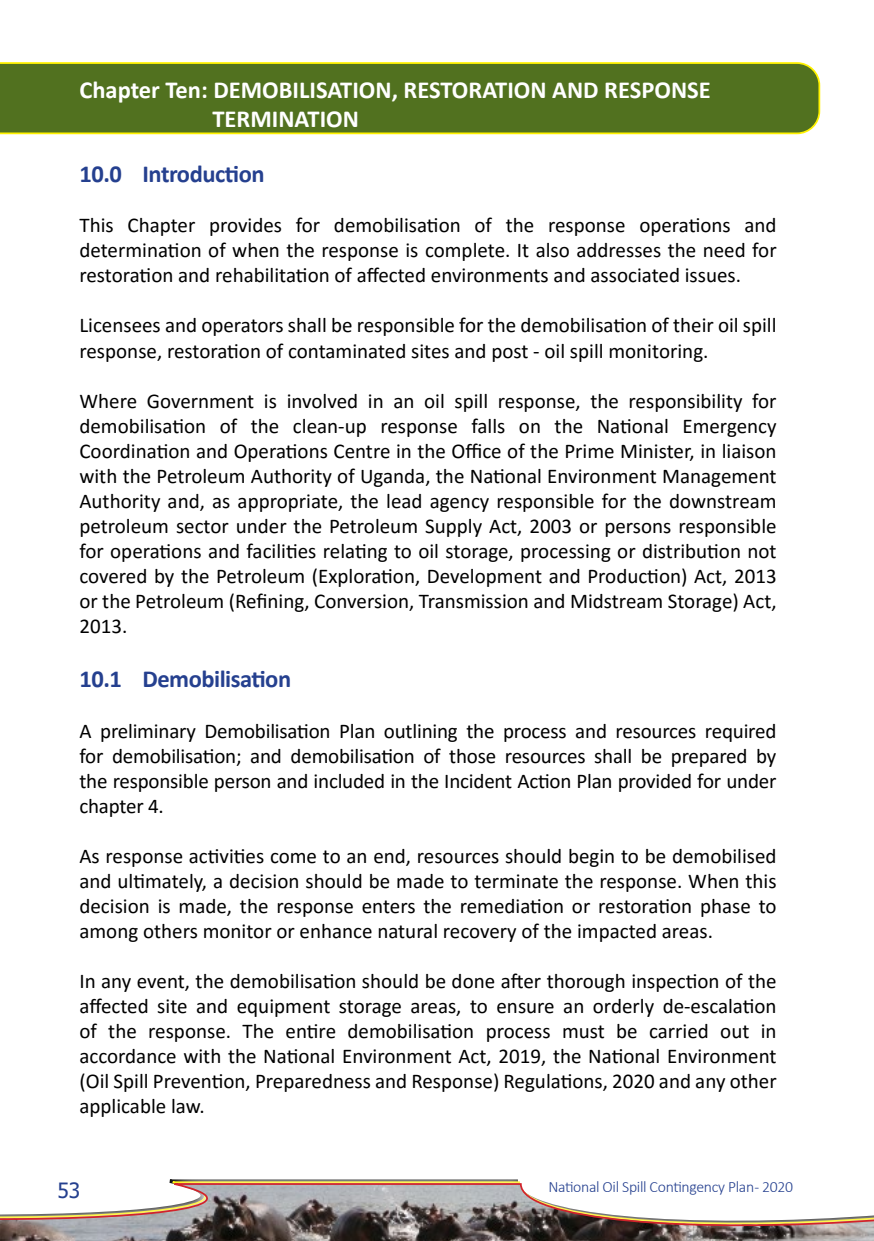
<style>
.page{position:relative;width:874px;height:1241px;background:#fff}
.page>*{position:absolute;margin:0;border:0;box-sizing:border-box;transform-origin:0 0}
.t1{font:700 24.5px/29.4px "Calibri";color:#fff}
.t2{font:700 24.5px "Calibri";letter-spacing:-.02em;color:#25408f}
.t3{font:21px/25px "Calibri";color:#000;text-align:justify}
.t4{font:21px "Tahoma";color:#25408f}
.t5{font:300 15.75px "Calibri";letter-spacing:-.02em;color:#25408f}
</style>
<div class="page">
<svg style="left:0;top:1181px;width:873px;height:59px"></svg>
<div style="left:0;top:62px;width:819px;height:72px;background:#51711f"></div>
<p class="t1" style="left:212px;top:74px;width:499px;text-indent:-133px">Chapter Ten: DEMOBILISATION, RESTORATION AND RESPONSE<br>TERMINATION</p>
<p class="t2" style="left:79px;top:156px;width:186px">10.0 Introduction</p>
<p class="t3" style="left:79px;top:212px;width:698px">This Chapter provides for demobilisation of the response operations and determination of when the response is complete. It also addresses the need for restoration and rehabilitation of affected environments and associated issues.</p>
<p class="t3" style="left:79px;top:312px;width:698px">Licensees and operators shall be responsible for the demobilisation of their oil spill response, restoration of contaminated sites and post - oil spill monitoring.</p>
<p class="t3" style="left:79px;top:387px;width:698px">Where Government is involved in an oil spill response, the responsibility for demobilisation of the clean-up response falls on the National Emergency Coordination and Operations Centre in the Office of the Prime Minister, in liaison with the Petroleum Authority of Uganda, the National Environment Management Authority and, as appropriate, the lead agency responsible for the downstream petroleum sector under the Petroleum Supply Act, 2003 or persons responsible for operations and facilities relating to oil storage, processing or distribution not covered by the Petroleum (Exploration, Development and Production) Act, 2013 or the Petroleum (Refining, Conversion, Transmission and Midstream Storage) Act, 2013.</p>
<p class="t2" style="left:79px;top:662px;width:213px">10.1 Demobilisation</p>
<p class="t3" style="left:79px;top:717px;width:698px">A preliminary Demobilisation Plan outlining the process and resources required for demobilisation; and demobilisation of those resources shall be prepared by the responsible person and included in the Incident Action Plan provided for under chapter 4.</p>
<p class="t3" style="left:79px;top:842px;width:698px">As response activities come to an end, resources should begin to be demobilised and ultimately, a decision should be made to terminate the response. When this decision is made, the response enters the remediation or restoration phase to among others monitor or enhance natural recovery of the impacted areas.</p>
<p class="t3" style="left:79px;top:967px;width:698px">In any event, the demobilisation should be done after thorough inspection of the affected site and equipment storage areas, to ensure an orderly de-escalation of the response. The entire demobilisation process must be carried out in accordance with the National Environment Act, 2019, the National Environment (Oil Spill Prevention, Preparedness and Response) Regulations, 2020 and any other applicable law.</p>
<p class="t4" style="left:57px;top:1175px;width:24px">53</p>
<p class="t5" style="left:548px;top:1176px;width:246px">National Oil Spill Contingency Plan - 2020</p>
</div>
